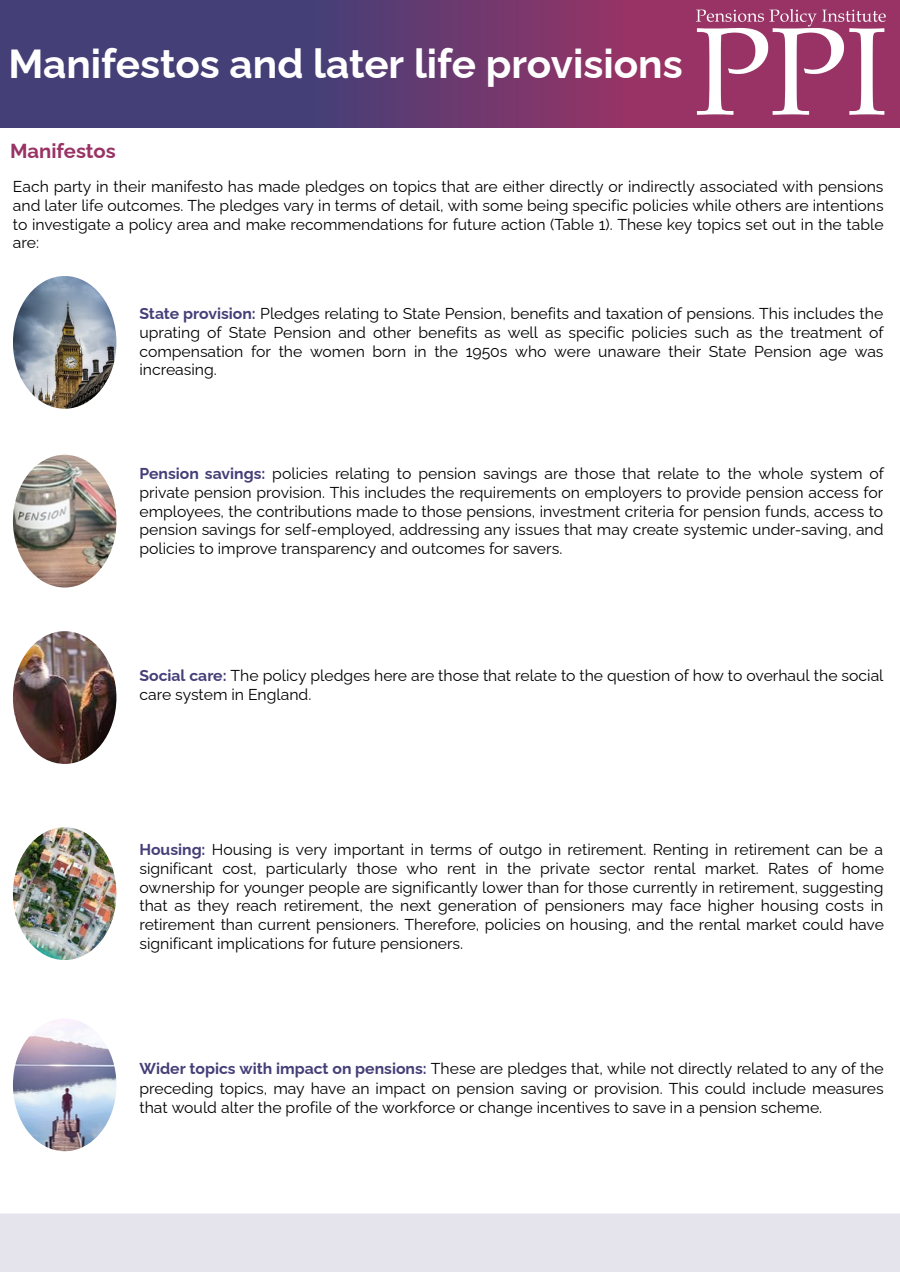
<style>
.page{position:relative;width:900px;height:1272px;background:#fff}
.page>*{position:absolute;margin:0;border:0;box-sizing:border-box;transform-origin:0 0}
.t1{font:700 40.5px "Raleway";color:#fff}
.t2{font:700 20.25px "Raleway";color:#993365}
.t3{font:15.75px/18.9px "Raleway";color:#000;text-align:justify}
.s1{font-weight:700;color:#453f78}
</style>
<div class="page">
<div style="left:0;top:1213px;width:900px;height:59px;background:#e5e4ec"></div>
<img style="left:0;top:1px;width:673px;height:127px">
<img style="left:673px;top:0;width:227px;height:128px">
<img style="left:13px;top:276px;width:103px;height:133px;border-radius:50%">
<img style="left:13px;top:455px;width:103px;height:132px;border-radius:50%">
<img style="left:13px;top:631px;width:103px;height:133px;border-radius:50%">
<img style="left:13px;top:827px;width:103px;height:133px;border-radius:50%">
<img style="left:13px;top:1018px;width:103px;height:133px;border-radius:50%">
<p class="t1" style="left:8px;top:39px;width:676px">Manifestos and later life provisions</p>
<p class="t2" style="left:10px;top:139px;width:107px">Manifestos</p>
<p class="t3" style="left:13px;top:177px;width:872px">Each party in their manifesto has made pledges on topics that are either directly or indirectly associated with pensions and later life outcomes. The pledges vary in terms of detail, with some being specific policies while others are intentions to investigate a policy area and make recommendations for future action (Table 1). These key topics set out in the table are:</p>
<p class="t3" style="left:140px;top:304px;width:746px"><span class="s1">State provision:</span> Pledges relating to State Pension, benefits and taxation of pensions. This includes the uprating of State Pension and other benefits as well as specific policies such as the treatment of compensation for the women born in the 1950s who were unaware their State Pension age was increasing.</p>
<p class="t3" style="left:140px;top:464px;width:746px"><span class="s1">Pension savings:</span> policies relating to pension savings are those that relate to the whole system of private pension provision. This includes the requirements on employers to provide pension access for employees, the contributions made to those pensions, investment criteria for pension funds, access to pension savings for self-employed, addressing any issues that may create systemic under-saving, and policies to improve transparency and outcomes for savers.</p>
<p class="t3" style="left:140px;top:666px;width:746px"><span class="s1">Social care:</span> The policy pledges here are those that relate to the question of how to overhaul the social care system in England.</p>
<p class="t3" style="left:140px;top:839px;width:746px"><span class="s1">Housing:</span> Housing is very important in terms of outgo in retirement. Renting in retirement can be a significant cost, particularly those who rent in the private sector rental market. Rates of home ownership for younger people are significantly lower than for those currently in retirement, suggesting that as they reach retirement, the next generation of pensioners may face higher housing costs in retirement than current pensioners. Therefore, policies on housing, and the rental market could have significant implications for future pensioners.</p>
<p class="t3" style="left:140px;top:1059px;width:746px"><span class="s1">Wider topics with impact on pensions:</span> These are pledges that, while not directly related to any of the preceding topics, may have an impact on pension saving or provision. This could include measures that would alter the profile of the workforce or change incentives to save in a pension scheme.</p>
</div>
